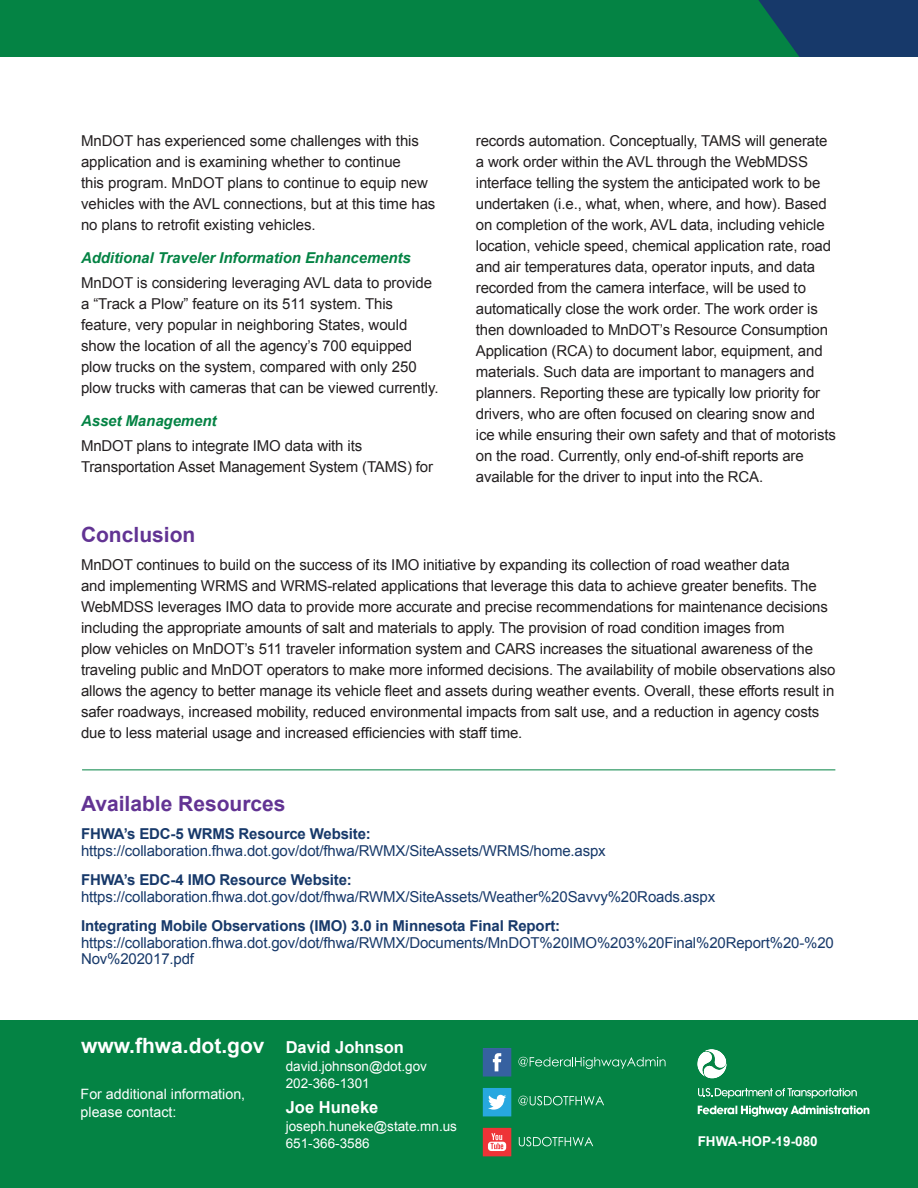
<style>
.page{position:relative;width:918px;height:1188px;background:#fff}
.page>*{position:absolute;margin:0;border:0;box-sizing:border-box;transform-origin:0 0}
.t1{font:700 21px "Arial";color:#623393}
.t2{font:700 21px "Arial";color:#fff}
.t3{font:700 16.5px "Arial";color:#fff}
.t4{font:700 16.5px "Arial";color:#fff}
.t5{font:15px/21px "Arial";letter-spacing:-.01em;color:#231f20}
.t6{font:15px/16.5px "Arial";letter-spacing:-.01em;color:#17396a}
.t7{font:700 15px "Arial";letter-spacing:-.01em;color:#17396a}
.t8{font:italic 700 15px "Arial";letter-spacing:-.005em;color:#048344}
.t9{font:14.25px/18.5px "Arial";color:#fff}
.t10{font:13.5px "Arial";color:#fff}
.t11{font:13.5px/16.6px "Arial";color:#fff}
.t12{font:700 13.5px "Arial";color:#fff}
</style>
<div class="page">
<div style="left:0;top:1020px;width:918px;height:168px;background:#048344"></div>
<div style="left:0;top:0;width:918px;height:57px;background:#048344"></div>
<svg style="left:758px;top:0;width:160px;height:57px"></svg>
<hr style="left:82px;top:770px;width:753px;height:1px;background:#048344">
<svg style="left:483px;top:1048px;width:28px;height:29px"></svg>
<svg style="left:518px;top:1057px;width:148px;height:12px"></svg>
<svg style="left:483px;top:1088px;width:28px;height:28px"></svg>
<svg style="left:518px;top:1096px;width:86px;height:9px"></svg>
<svg style="left:483px;top:1128px;width:28px;height:28px"></svg>
<svg style="left:519px;top:1137px;width:74px;height:9px"></svg>
<svg style="left:698px;top:1088px;width:159px;height:10px"></svg>
<svg style="left:698px;top:1106px;width:171px;height:11px"></svg>
<svg style="left:697px;top:1049px;width:30px;height:29px"></svg>
<p class="t5" style="left:81px;top:130px;width:356px">MnDOT has experienced some challenges with this application and is examining whether to continue<br>this program. MnDOT plans to continue to equip new vehicles with the AVL connections, but at this time has no plans to retrofit existing vehicles.</p>
<h3 class="t8" style="left:81px;top:248px;width:331px">Additional Traveler Information Enhancements</h3>
<p class="t5" style="left:81px;top:273px;width:359px">MnDOT is considering leveraging AVL data to provide a “Track a Plow” feature on its 511 system. This feature, very popular in neighboring States, would show the location of all the agency’s 700 equipped plow trucks on the system, compared with only 250 plow trucks with cameras that can be viewed currently.</p>
<h3 class="t8" style="left:81px;top:411px;width:137px">Asset Management</h3>
<p class="t5" style="left:81px;top:436px;width:354px">MnDOT plans to integrate IMO data with its<br>Transportation Asset Management System (TAMS) for</p>
<p class="t5" style="left:476px;top:130px;width:362px">records automation. Conceptually, TAMS will generate a work order within the AVL through the WebMDSS interface telling the system the anticipated work to be undertaken (i.e., what, when, where, and how). Based on completion of the work, AVL data, including vehicle location, vehicle speed, chemical application rate, road and air temperatures data, operator inputs, and data recorded from the camera interface, will be used to automatically close the work order. The work order is then downloaded to MnDOT’s Resource Consumption Application (RCA) to document labor, equipment, and materials. Such data are important to managers and planners. Reporting these are typically low priority for drivers, who are often focused on clearing snow and ice while ensuring their own safety and that of motorists on the road. Currently, only end-of-shift reports are available for the driver to input into the RCA.</p>
<h2 class="t1" style="left:81px;top:521px;width:116px">Conclusion</h2>
<p class="t5" style="left:81px;top:554px;width:756px">MnDOT continues to build on the success of its IMO initiative by expanding its collection of road weather data<br>and implementing WRMS and WRMS-related applications that leverage this data to achieve greater benefits. The WebMDSS leverages IMO data to provide more accurate and precise recommendations for maintenance decisions including the appropriate amounts of salt and materials to apply. The provision of road condition images from<br>plow vehicles on MnDOT’s 511 traveler information system and CARS increases the situational awareness of the traveling public and MnDOT operators to make more informed decisions. The availability of mobile observations also allows the agency to better manage its vehicle fleet and assets during weather events. Overall, these efforts result in safer roadways, increased mobility, reduced environmental impacts from salt use, and a reduction in agency costs due to less material usage and increased efficiencies with staff time.</p>
<h2 class="t1" style="left:81px;top:790px;width:206px">Available Resources</h2>
<p class="t7" style="left:81px;top:824px;width:291px">FHWA’s EDC-5 WRMS Resource Website:</p>
<p class="t6" style="left:81px;top:842px;width:526px">https://collaboration.fhwa.dot.gov/dot/fhwa/RWMX/SiteAssets/WRMS/home.aspx</p>
<p class="t7" style="left:81px;top:870px;width:272px">FHWA’s EDC-4 IMO Resource Website:</p>
<p class="t6" style="left:81px;top:888px;width:636px">https://collaboration.fhwa.dot.gov/dot/fhwa/RWMX/SiteAssets/Weather%20Savvy%20Roads.aspx</p>
<p class="t7" style="left:81px;top:916px;width:481px">Integrating Mobile Observations (IMO) 3.0 in Minnesota Final Report:</p>
<p class="t6" style="left:81px;top:935px;width:754px">https://collaboration.fhwa.dot.gov/dot/fhwa/RWMX/Documents/MnDOT%20IMO%203%20Final%20Report%20-%20<br>Nov%202017.pdf</p>
<p class="t2" style="left:81px;top:1032px;width:185px">www.fhwa.dot.gov</p>
<p class="t9" style="left:81px;top:1084px;width:166px">For additional information, please contact:</p>
<p class="t3" style="left:286px;top:1036px;width:120px">David Johnson</p>
<p class="t11" style="left:286px;top:1058px;width:143px">david.johnson@dot.gov<br>202-366-1301</p>
<p class="t4" style="left:286px;top:1097px;width:94px">Joe Huneke</p>
<p class="t10" style="left:286px;top:1117px;width:173px">joseph.huneke@state.mn.us</p>
<p class="t10" style="left:286px;top:1134px;width:86px">651-366-3586</p>
<p class="t12" style="left:698px;top:1132px;width:122px">FHWA-HOP-19-080</p>
</div>
